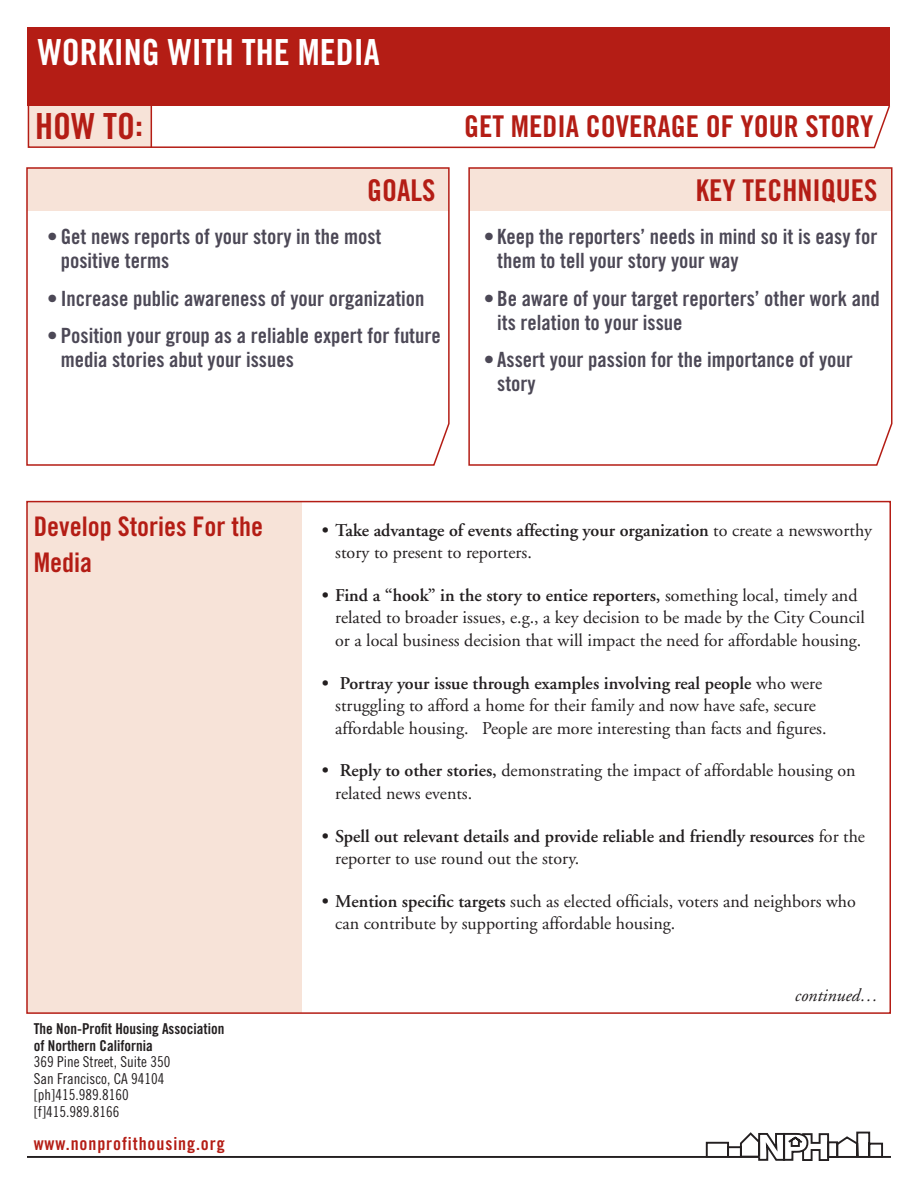
<style>
.page{position:relative;width:918px;height:1188px;background:#fff}
.page>*{position:absolute;margin:0;border:0;box-sizing:border-box;transform-origin:0 0}
.t1{font:36px "Trade Gothic Bold Cond Twenty";color:#fff}
.t2{font:36px "Trade Gothic Bold Cond Twenty";color:#b41d15}
.t3{font:30px "Trade Gothic Bold Cond Twenty";color:#b41d15}
.t4{font:27px/36px "Trade Gothic Bold Cond Twenty";color:#b41d15}
.t5{font:21px/24px "Trade Gothic Bold Cond Twenty";color:#4c4856}
.t6{font:18px/22.5px "Adobe Garamond";color:#231f20}
.t7{font:600 18px/22.5px "Adobe Garamond";color:#231f20}
.t8{font:18px "Trade Gothic Bold Cond Twenty";letter-spacing:.05em;color:#b41d15}
.t9{font:italic 18px "Adobe Garamond";color:#231f20}
.t10{font:15px/16.5px "Trade Gothic Cond Eighteen";color:#231f20}
.t11{font:15px/16.5px "Trade Gothic Bold Cond Twenty";color:#231f20}
.s1{font-weight:400}
.s2{font-weight:600}
</style>
<div class="page">
<div style="left:28px;top:28px;width:862px;height:78px;background:#b41d15"></div>
<svg style="left:27px;top:103px;width:863px;height:46px"></svg>
<hr style="left:151px;top:100px;width:1px;height:48px;background:#b41d15">
<svg style="left:705px;top:1132px;width:186px;height:29px"></svg>
<hr style="left:27px;top:1156px;width:732px;height:2px;background:#231f20">
<svg style="left:26px;top:167px;width:424px;height:299px"></svg>
<svg style="left:468px;top:167px;width:425px;height:299px"></svg>
<div style="left:27px;top:502px;width:275px;height:510px;background:#f7e3d8"></div>
<h1 class="t1" style="left:38px;top:30px;width:343px">WORKING WITH THE MEDIA</h1>
<h1 class="t2" style="left:35px;top:105px;width:109px">HOW TO:</h1>
<h2 class="t3" style="left:464px;top:108px;width:411px">GET MEDIA COVERAGE OF YOUR STORY</h2>
<h2 class="t3" style="left:367px;top:172px;width:70px">GOALS</h2>
<h2 class="t3" style="left:696px;top:172px;width:183px">KEY TECHNIQUES</h2>
<p class="t5" style="left:61px;top:224px;width:322px;text-indent:-14px">• Get news reports of your story in the most positive terms</p>
<p class="t5" style="left:47px;top:286px;width:379px">• Increase public awareness of your organization</p>
<p class="t5" style="left:61px;top:323px;width:382px;text-indent:-13px">• Position your group as a reliable expert for future media stories abut your issues</p>
<p class="t5" style="left:497px;top:224px;width:382px;text-indent:-14px">• Keep the reporters’ needs in mind so it is easy for them to tell your story your way</p>
<p class="t5" style="left:497px;top:286px;width:384px;text-indent:-13px">• Be aware of your target reporters’ other work and its relation to your issue</p>
<p class="t5" style="left:497px;top:347px;width:357px;text-indent:-13px">• Assert your passion for the importance of your story</p>
<h3 class="t4" style="left:34px;top:508px;width:231px">Develop Stories For the<br>Media</h3>
<p class="t7" style="left:335px;top:519px;width:538px;text-indent:-14px">• Take advantage of events affecting your organization <span class="s1">to create a newsworthy story to present to reporters.</span></p>
<p class="t6" style="left:335px;top:584px;width:531px;text-indent:-13px"><span class="s2">• Find a “hook” in the story to entice reporters,</span> something local, timely and related to broader issues, e.g., a key decision to be made by the City Council or a local business decision that will impact the need for affordable housing.</p>
<p class="t6" style="left:335px;top:672px;width:493px;text-indent:-14px"><span class="s2">• Portray your issue through examples involving real people</span> who were struggling to afford a home for their family and now have safe, secure affordable housing. People are more interesting than facts and figures.</p>
<p class="t6" style="left:335px;top:760px;width:522px;text-indent:-14px"><span class="s2">• Reply to other stories,</span> demonstrating the impact of affordable housing on related news events.</p>
<p class="t7" style="left:335px;top:825px;width:531px;text-indent:-14px">• Spell out relevant details and provide reliable and friendly resources <span class="s1">for the reporter to use round out the story.</span></p>
<p class="t6" style="left:335px;top:890px;width:522px;text-indent:-14px"><span class="s2">• Mention specific targets</span> such as elected officials, voters and neighbors who can contribute by supporting affordable housing.</p>
<p class="t11" style="left:34px;top:1021px;width:192px">The Non-Profit Housing Association of Northern California</p>
<p class="t10" style="left:34px;top:1053px;width:138px">369 Pine Street, Suite 350<br>San Francisco, CA 94104 [ph]415.989.8160 [f]415.989.8166</p>
<p class="t8" style="left:34px;top:1132px;width:192px">www.nonprofithousing.org</p>
<p class="t9" style="left:794px;top:986px;width:85px">continued…</p>
</div>
